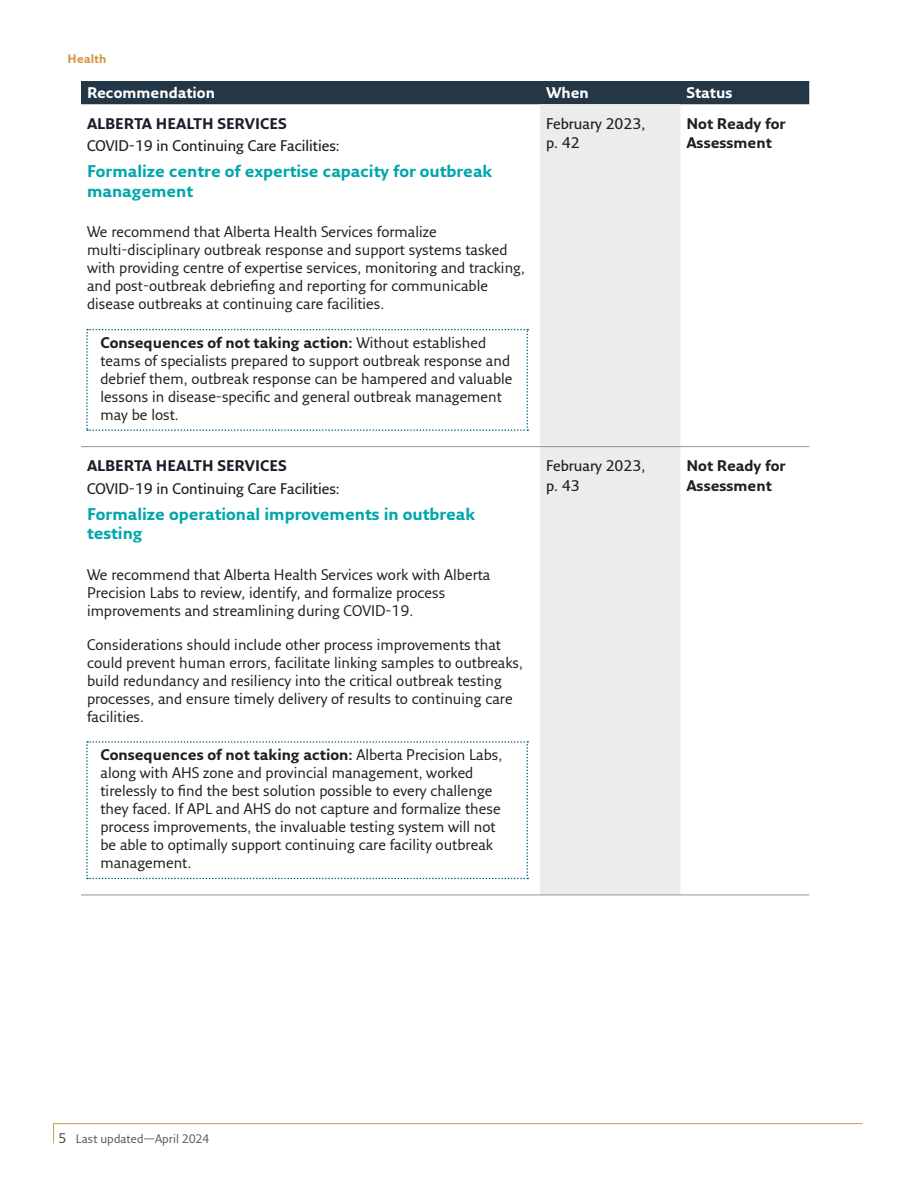
<style>
.page{position:relative;width:918px;height:1188px;background:#fff}
.page>*{position:absolute;margin:0;border:0;box-sizing:border-box;transform-origin:0 0}
.t1{font:700 16.5px/19.5px "Fresco Sans Pro";color:#00a6ac}
.t2{font:15px/18px "Fresco Sans Pro";color:#221e1f}
.t3{font:600 15px/19.5px "Fresco Sans Pro";color:#231f20}
.t4{font:700 15px "Fresco Sans Pro";color:#1b1f2a}
.t5{font:700 15px/19.5px "Fresco Sans Pro";color:#231f20}
.t6{font:700 15px "Fresco Sans Pro";color:#fff}
.t7{font:12px "Fresco Sans Pro";letter-spacing:.005em;color:#58595b}
.t8{font:700 12px "Fresco Sans Pro";color:#d39948}
.s1{font-weight:700;color:#231f20}
.s2{font-size:13.5px;color:#414142}
</style>
<div class="page">
<svg style="left:53px;top:1123px;width:810px;height:21px"></svg>
<div style="left:81px;top:81px;width:728px;height:23px;background:#243746"></div>
<div style="left:540px;top:104px;width:140px;height:791px;background:#ebecec"></div>
<hr style="left:81px;top:446px;width:459px;height:1px;background:#949698">
<hr style="left:540px;top:446px;width:140px;height:1px;background:#949698">
<hr style="left:680px;top:446px;width:129px;height:1px;background:#949698">
<hr style="left:81px;top:895px;width:459px;height:1px;background:#949698">
<hr style="left:540px;top:895px;width:140px;height:1px;background:#949698">
<hr style="left:680px;top:895px;width:129px;height:1px;background:#949698">
<svg style="left:86px;top:329px;width:442px;height:102px"></svg>
<svg style="left:86px;top:741px;width:442px;height:138px"></svg>
<p class="t8" style="left:68px;top:51px;width:41px">Health</p>
<p class="t6" style="left:87px;top:83px;width:130px">Recommendation</p>
<p class="t6" style="left:546px;top:83px;width:44px">When</p>
<p class="t6" style="left:686px;top:83px;width:47px">Status</p>
<p class="t4" style="left:87px;top:114px;width:201px">ALBERTA HEALTH SERVICES</p>
<p class="t3" style="left:87px;top:136px;width:254px">COVID-19 in Continuing Care Facilities:</p>
<p class="t1" style="left:87px;top:161px;width:407px">Formalize centre of expertise capacity for outbreak management</p>
<p class="t2" style="left:87px;top:223px;width:439px">We recommend that Alberta Health Services formalize multi-disciplinary outbreak response and support systems tasked with providing centre of expertise services, monitoring and tracking, and post-outbreak debriefing and reporting for communicable disease outbreaks at continuing care facilities.</p>
<p class="t2" style="left:100px;top:333px;width:414px"><span class="s1">Consequences of not taking action:</span> Without established teams of specialists prepared to support outbreak response and debrief them, outbreak response can be hampered and valuable lessons in disease-specific and general outbreak management may be lost.</p>
<p class="t3" style="left:546px;top:113px;width:101px">February 2023, p. 42</p>
<p class="t5" style="left:686px;top:113px;width:101px">Not Ready for<br>Assessment</p>
<p class="t4" style="left:87px;top:457px;width:201px">ALBERTA HEALTH SERVICES</p>
<p class="t3" style="left:87px;top:478px;width:254px">COVID-19 in Continuing Care Facilities:</p>
<p class="t1" style="left:87px;top:504px;width:390px">Formalize operational improvements in outbreak testing</p>
<p class="t2" style="left:87px;top:565px;width:405px">We recommend that Alberta Health Services work with Alberta<br>Precision Labs to review, identify, and formalize process improvements and streamlining during COVID-19.</p>
<p class="t2" style="left:87px;top:635px;width:438px">Considerations should include other process improvements that could prevent human errors, facilitate linking samples to outbreaks, build redundancy and resiliency into the critical outbreak testing processes, and ensure timely delivery of results to continuing care facilities.</p>
<p class="t2" style="left:100px;top:745px;width:403px"><span class="s1">Consequences of not taking action:</span> Alberta Precision Labs, along with AHS zone and provincial management, worked tirelessly to find the best solution possible to every challenge they faced. If APL and AHS do not capture and formalize these process improvements, the invaluable testing system will not be able to optimally support continuing care facility outbreak management.</p>
<p class="t3" style="left:546px;top:456px;width:101px">February 2023, p. 43</p>
<p class="t5" style="left:686px;top:456px;width:101px">Not Ready for<br>Assessment</p>
<p class="t7" style="left:59px;top:1131px;width:152px"><span class="s2">5</span> Last updated—April 2024</p>
</div>
